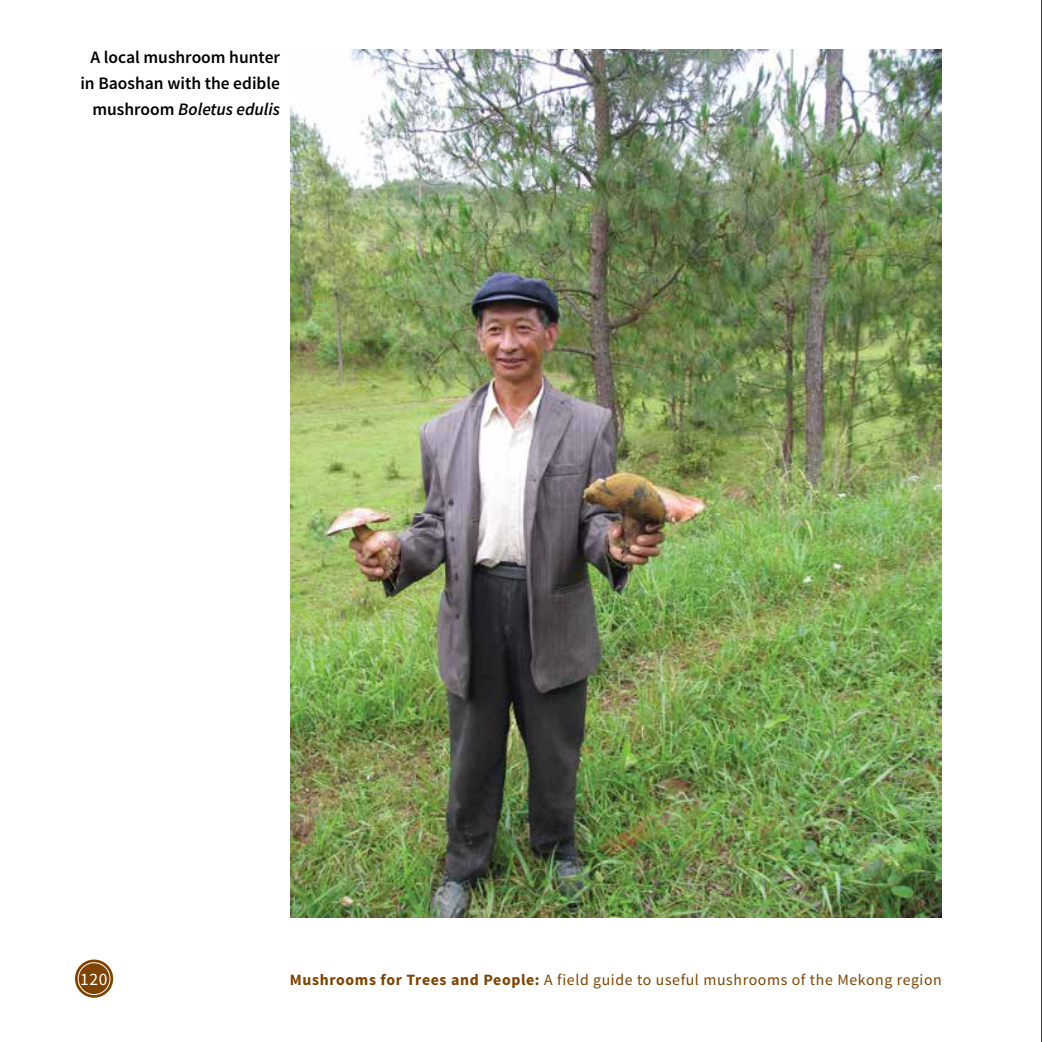
<style>
.page{position:relative;width:1042px;height:1042px;background:#fff}
.page>*{position:absolute;margin:0;border:0;box-sizing:border-box;transform-origin:0 0}
.t1{font:600 17.5px/26.2px "Source Sans Pro";color:#000;text-align:right}
.t2{font:17.5px "Source Sans Pro";color:#fff}
.t3{font:15.75px "Source Sans Pro";letter-spacing:.04em;color:#7e4300}
.s1{font-style:italic}
.s2{font-weight:700}
</style>
<div class="page">
<svg style="left:75px;top:959px;width:38px;height:39px"></svg>
<div style="left:78px;top:962px;width:32px;height:33px;border:1px solid #fff;border-radius:50%"></div>
<hr style="left:1041px;top:0;width:1px;height:1042px;background:#000">
<img style="left:290px;top:50px;width:651px;height:868px">
<p class="t1" style="left:80px;top:44px;width:201px">A local mushroom hunter in Baoshan with the edible mushroom <span class="s1">Boletus edulis</span></p>
<p class="t2" style="left:80px;top:968px;width:29px">120</p>
<p class="t3" style="left:290px;top:969px;width:653px"><span class="s2">Mushrooms for Trees and People:</span> A field guide to useful mushrooms of the Mekong region</p>
</div>
